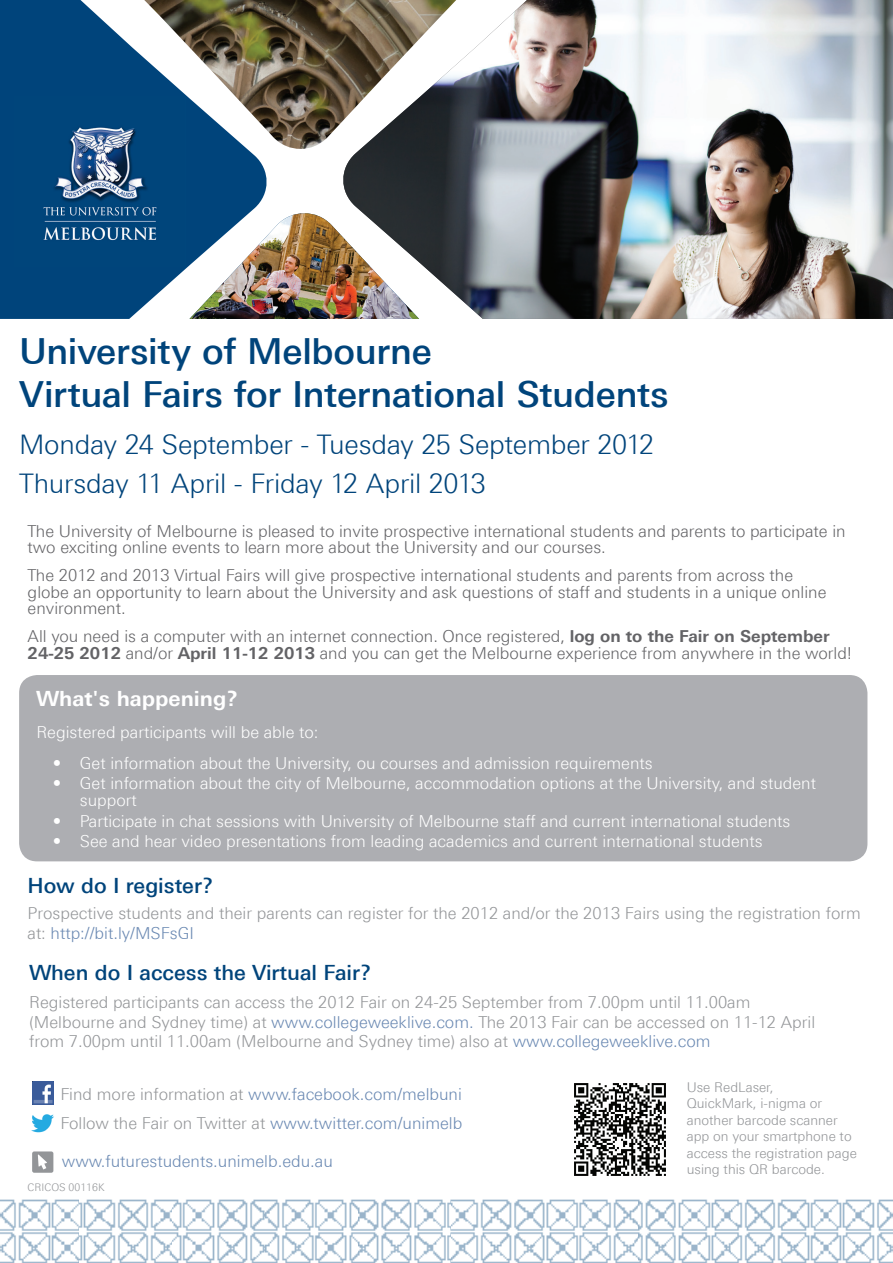
<style>
.page{position:relative;width:893px;height:1263px;background:#fff}
.page>*{position:absolute;margin:0;border:0;box-sizing:border-box;transform-origin:0 0}
.t1{font:500 36px/42.8px "Linotype Univers 530";letter-spacing:-.01em;color:#00447b}
.t2{font:300 27px/38.7px "Linotype Univers 330";letter-spacing:-.01em;color:#00447b}
.t3{font:500 21px "Linotype Univers 530";color:#00447b}
.t4{font:700 21px "Linotype Univers 630";color:#fff}
.t5{font:300 16.5px/16.5px "Linotype Univers 330";color:#636366}
.t6{font:300 16.5px/16.5px "Linotype Univers 330";color:#fff}
.t7{font:300 16.5px/19.5px "Linotype Univers 330";color:#939598}
.t8{font:300 16.5px/28.8px "Linotype Univers 330";color:#6988b2}
.t9{font:300 13.5px/16.5px "Linotype Univers 330";color:#939598}
.t10{font:300 10.5px "Linotype Univers 330";color:#939598}
.s1{font-family:"Linotype Univers 630";font-weight:700}
.s2{color:#6988b2}
.s3{color:#939598}
</style>
<div class="page">
<img style="left:0;top:1199px;width:893px;height:64px">
<img style="left:271px;top:0;width:68px;height:149px">
<img style="left:342px;top:0;width:551px;height:319px">
<svg style="left:0;top:0;width:271px;height:319px;fill:#00447b"></svg>
<svg style="left:189px;top:209px;width:230px;height:4px"></svg>
<img style="left:189px;top:213px;width:230px;height:106px">
<img style="left:14px;top:97px;width:171px;height:170px">
<div style="left:19px;top:675px;width:848px;height:186px;background:#adaeb2;border-radius:18px"></div>
<img style="left:33px;top:1082px;width:21px;height:22px">
<img style="left:31px;top:1114px;width:23px;height:19px">
<div style="left:32px;top:1151px;width:21px;height:22px;background:#939598;border-radius:2px"></div>
<svg style="left:38px;top:1154px;width:9px;height:15px"></svg>
<img style="left:574px;top:1083px;width:92px;height:93px">
<h1 class="t1" style="left:19px;top:330px;width:651px">University of Melbourne<br>Virtual Fairs for International Students</h1>
<h2 class="t2" style="left:19px;top:425px;width:636px">Monday 24 September - Tuesday 25 September 2012<br>Thursday 11 April - Friday 12 April 2013</h2>
<p class="t5" style="left:28px;top:522px;width:819px">The University of Melbourne is pleased to invite prospective international students and parents to participate in two exciting online events to learn more about the University and our courses.</p>
<p class="t5" style="left:28px;top:567px;width:800px">The 2012 and 2013 Virtual Fairs will give prospective international students and parents from across the globe an opportunity to learn about the University and ask questions of staff and students in a unique online environment.</p>
<p class="t5" style="left:28px;top:628px;width:826px">All you need is a computer with an internet connection. Once registered, <span class="s1">log on to the Fair on September<br>24-25 2012</span> and/or <span class="s1">April 11-12 2013</span> and you can get the Melbourne experience from anywhere in the world!</p>
<p class="t4" style="left:36px;top:686px;width:203px">What's happening?</p>
<p class="t6" style="left:36px;top:723px;width:284px">Registered participants will be able to:</p>
<p class="t6" style="left:53px;top:754px;width:601px">• Get information about the University, ou courses and admission requirements</p>
<p class="t6" style="left:80px;top:775px;width:738px;text-indent:-27px">• Get information about the city of Melbourne, accommodation options at the University, and student support</p>
<p class="t6" style="left:53px;top:812px;width:739px">• Participate in chat sessions with University of Melbourne staff and current international students</p>
<p class="t6" style="left:53px;top:833px;width:711px">• See and hear video presentations from leading academics and current international students</p>
<p class="t3" style="left:28px;top:873px;width:187px">How do I register?</p>
<p class="t7" style="left:28px;top:903px;width:835px">Prospective students and their parents can register for the 2012 and/or the 2013 Fairs using the registration form at: <span class="s2">http://bit.ly/MSFsGI</span></p>
<p class="t3" style="left:29px;top:960px;width:344px">When do I access the Virtual Fair?</p>
<p class="t7" style="left:29px;top:992px;width:787px">Registered participants can access the 2012 Fair on 24-25 September from 7.00pm until 11.00am (Melbourne and Sydney time) at <span class="s2">www.collegeweeklive.com.</span> The 2013 Fair can be accessed on 11-12 April from 7.00pm until 11.00am (Melbourne and Sydney time) also at <span class="s2">www.collegeweeklive.com</span></p>
<p class="t8" style="left:60px;top:1080px;width:403px"><span class="s3">Find more information at</span> www.facebook.com/melbuni<br><span class="s3">Follow the Fair on Twitter at</span> www.twitter.com/unimelb</p>
<p class="t8" style="left:62px;top:1146px;width:272px">www.futurestudents.unimelb.edu.au</p>
<p class="t10" style="left:28px;top:1181px;width:78px">CRICOS 00116K</p>
<p class="t9" style="left:687px;top:1078px;width:172px">Use RedLaser,<br>QuickMark, i-nigma or another barcode scanner app on your smartphone to access the registration page using this QR barcode.</p>
</div>
